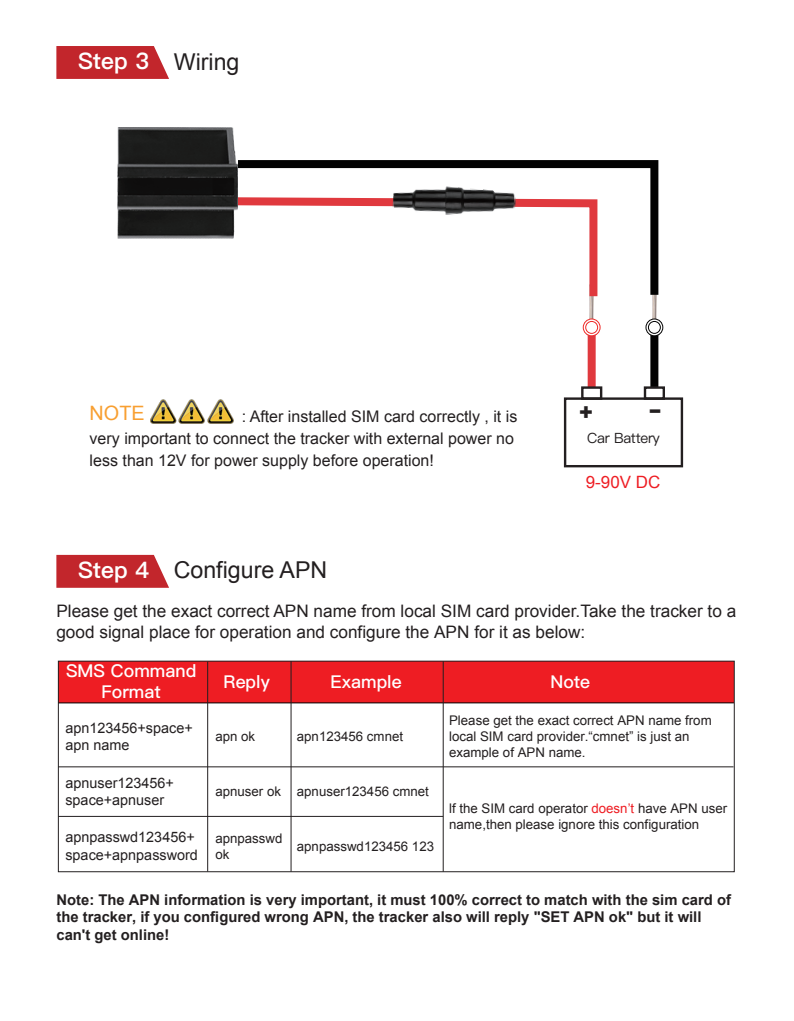
<style>
.page{position:relative;width:794px;height:1021px;background:#fff}
.page>*{position:absolute;margin:0;border:0;box-sizing:border-box;transform-origin:0 0}
.t1{font:23.2px "Arial";color:#231f20}
.t2{font:22.8px "Ping Fang SC Heavy";color:#fff}
.t3{font:900 22px "Arial";color:#231f20}
.t4{font:900 22px "Arial";color:#231f20;scale:1.64 1}
.t5{font:20px "Arial";color:#f89f31}
.t6{font:17.6px/21.2px "Ping Fang SC Bold";color:#fff;text-align:center}
.t7{font:17.2px/20.8px "Arial";color:#231f20}
.t8{font:16.8px "Arial";color:#ee1d23}
.t9{font:16px/22px "Arial";color:#231f20}
.t10{font:700 14.8px/17.6px "Arial";color:#231f20}
.t11{font:14.4px/17.2px "Arial";color:#231f20}
.t12{font:14px "Ping Fang SC Medium";letter-spacing:-.02em;color:#231f20}
.t13{font:13.2px/16px "Arial";color:#231f20}
.s1{font-family:"Ping Fang SC Heavy";font-size:22.8px;color:#fff}
.s2{color:#ee1d23}
</style>
<div class="page">
<div style="left:58px;top:661px;width:676px;height:42px;background:#ee1d23"></div>
<hr style="left:58px;top:702px;width:676px;height:1px;background:#030303">
<hr style="left:58px;top:766px;width:675px;height:1px;background:#231f20">
<hr style="left:207px;top:661px;width:1px;height:210px;background:#231f20">
<hr style="left:290px;top:661px;width:2px;height:210px;background:#231f20">
<hr style="left:442px;top:661px;width:2px;height:210px;background:#231f20">
<hr style="left:58px;top:815px;width:385px;height:2px;background:#231f20">
<div style="left:58px;top:660px;width:677px;height:212px;border:1px solid #231f20"></div>
<svg style="left:56px;top:555px;width:113px;height:33px;background:#c6363b"></svg>
<svg style="left:56px;top:46px;width:113px;height:33px;background:#c6353b"></svg>
<img style="left:590px;top:304px;width:3px;height:14px">
<img style="left:652px;top:303px;width:4px;height:15px">
<div style="left:587px;top:333px;width:8px;height:54px;background:#e0393e"></div>
<div style="left:650px;top:333px;width:8px;height:54px;background:#030303"></div>
<svg style="left:237px;top:160px;width:422px;height:143px"></svg>
<img style="left:117px;top:127px;width:120px;height:112px">
<svg style="left:583px;top:319px;width:17px;height:17px"></svg>
<div style="left:583px;top:318px;width:17px;height:18px;border:1px solid #ee2a28;border-radius:50%"></div>
<div style="left:586px;top:321px;width:11px;height:12px;background:#fff;border-radius:50%"></div>
<div style="left:585px;top:321px;width:13px;height:13px;border:1px solid #ee2a28;border-radius:50%"></div>
<svg style="left:646px;top:319px;width:17px;height:17px"></svg>
<div style="left:645px;top:318px;width:18px;height:18px;border:1px solid #030303;border-radius:50%"></div>
<div style="left:648px;top:321px;width:12px;height:12px;background:#fff;border-radius:50%"></div>
<div style="left:648px;top:321px;width:13px;height:13px;border:1px solid #030303;border-radius:50%"></div>
<div style="left:564px;top:397px;width:119px;height:70px;border:2px solid #231f20"></div>
<div style="left:581px;top:386px;width:21px;height:14px;border:2px solid #231f20"></div>
<div style="left:644px;top:386px;width:21px;height:14px;border:2px solid #231f20"></div>
<img style="left:151px;top:400px;width:82px;height:23px">
<h1 class="t1" style="left:78px;top:47px;width:163px"><span class="s1">Step 3</span> Wiring</h1>
<h3 class="t5" style="left:90px;top:400px;width:57px">NOTE</h3>
<p class="t9" style="left:242px;top:405px;width:277px">: After installed SIM card correctly , it is</p>
<h3 class="t3" style="left:579px;top:396px;width:16px">+</h3>
<h3 class="t4" style="left:649px;top:393px;width:9px">-</h3>
<p class="t9" style="left:90px;top:427px;width:426px">very important to connect the tracker with external power no less than 12V for power supply before operation!</p>
<p class="t8" style="left:586px;top:471px;width:76px">9-90V DC</p>
<p class="t12" style="left:587px;top:429px;width:74px">Car Battery</p>
<h2 class="t2" style="left:78px;top:556px;width:72px">Step 4</h2>
<h1 class="t1" style="left:174px;top:554px;width:155px">Configure APN</h1>
<h3 class="t7" style="left:56px;top:601px;width:681px">Please get the exact correct APN name from local SIM card provider.Take the tracker to a good signal place for operation and configure the APN for it as below:</h3>
<h3 class="t6" style="left:66px;top:660px;width:132px">SMS Command<br>Format</h3>
<h3 class="t6" style="left:223px;top:671px;width:48px">Reply</h3>
<h3 class="t6" style="left:330px;top:671px;width:73px">Example</h3>
<h3 class="t6" style="left:550px;top:671px;width:41px">Note</h3>
<p class="t13" style="left:449px;top:712px;width:264px">Please get the exact correct APN name from local SIM card provider.“cmnet” is just an example of APN name.</p>
<p class="t11" style="left:65px;top:719px;width:129px">apn123456+space+ apn name</p>
<p class="t11" style="left:65px;top:774px;width:110px">apnuser123456+ space+apnuser</p>
<p class="t11" style="left:65px;top:828px;width:134px">apnpasswd123456+ space+apnpassword</p>
<p class="t13" style="left:297px;top:728px;width:108px">apn123456 cmnet</p>
<p class="t13" style="left:215px;top:728px;width:41px">apn ok</p>
<p class="t13" style="left:297px;top:783px;width:134px">apnuser123456 cmnet</p>
<p class="t13" style="left:215px;top:783px;width:67px">apnuser ok</p>
<p class="t13" style="left:215px;top:830px;width:69px">apnpasswd ok</p>
<p class="t13" style="left:449px;top:800px;width:280px">lf the SIM card operator <span class="s2">doesn’t</span> have APN user name,then please ignore this configuration</p>
<p class="t13" style="left:297px;top:838px;width:139px">apnpasswd123456 123</p>
<p class="t10" style="left:56px;top:891px;width:676px">Note: The APN information is very important, it must 100% correct to match with the sim card of the tracker, if you configured wrong APN, the tracker also will reply "SET APN ok" but it will can't get online!</p>
</div>
